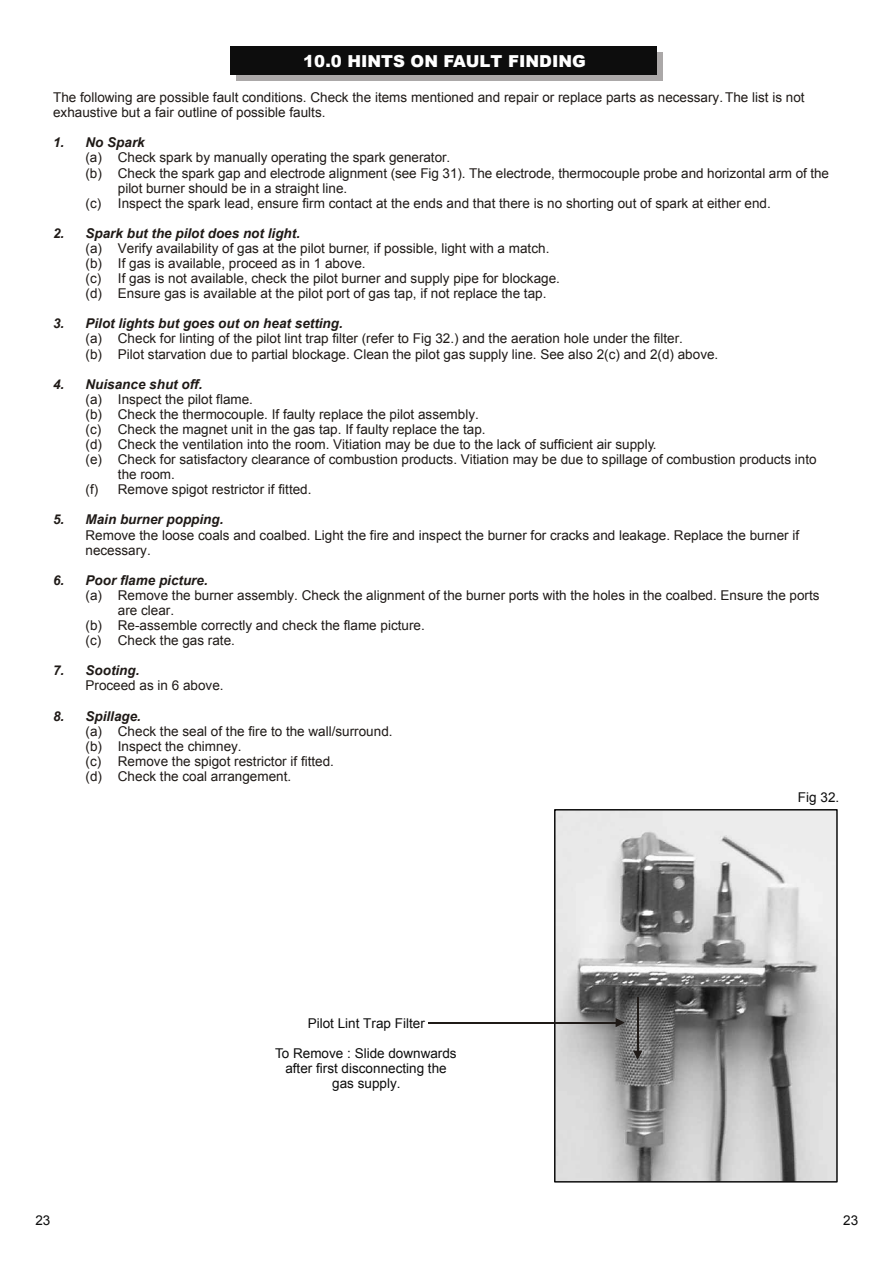
<style>
.page{position:relative;width:894px;height:1263px;background:#fff}
.page>*{position:absolute;margin:0;border:0;box-sizing:border-box;transform-origin:0 0}
.t1{font:900 16.5px "Arial";color:#fff}
.t2{font:13.5px/15.1px "Arial";color:#1f1a17}
.t3{font:italic 700 13.5px "Arial";color:#1f1a17}
.t4{font:13.5px/15.1px "Arial";color:#0d0d0d;text-align:center}
</style>
<div class="page">
<svg style="left:237px;top:52px;width:426px;height:29px;background:#949292"></svg>
<div style="left:230px;top:46px;width:426px;height:28px;background:#0d0d0d"></div>
<img style="left:557px;top:812px;width:278px;height:368px">
<div style="left:554px;top:809px;width:284px;height:374px;border:2px solid #0d0d0d"></div>
<svg style="left:633px;top:1051px;width:9px;height:9px"></svg>
<hr style="left:637px;top:997px;width:1px;height:54px;background:#1f1a17">
<svg style="left:616px;top:1018px;width:9px;height:9px"></svg>
<hr style="left:428px;top:1022px;width:188px;height:1px;background:#1f1a17">
<p class="t1" style="left:303px;top:56px;width:284px">10.0 HINTS ON FAULT FINDING</p>
<p class="t2" style="left:53px;top:91px;width:753px">The following are possible fault conditions. Check the items mentioned and repair or replace parts as necessary. The list is not exhaustive but a fair outline of possible faults.</p>
<p class="t3" style="left:53px;top:138px;width:93px">1. No Spark</p>
<p class="t2" style="left:86px;top:151px;width:366px">(a) Check spark by manually operating the spark generator.</p>
<p class="t2" style="left:86px;top:166px;width:745px">(b) Check the spark gap and electrode alignment (see Fig 31). The electrode, thermocouple probe and horizontal arm of the</p>
<p class="t2" style="left:118px;top:182px;width:231px">pilot burner should be in a straight line.</p>
<p class="t2" style="left:86px;top:197px;width:687px">(c) Inspect the spark lead, ensure firm contact at the ends and that there is no shorting out of spark at either end.</p>
<p class="t3" style="left:53px;top:228px;width:248px">2. Spark but the pilot does not light.</p>
<p class="t2" style="left:86px;top:242px;width:476px">(a) Verify availability of gas at the pilot burner, if possible, light with a match. (b) If gas is available, proceed as in 1 above.<br>(c) If gas is not available, check the pilot burner and supply pipe for blockage. (d) Ensure gas is available at the pilot port of gas tap, if not replace the tap.</p>
<p class="t3" style="left:53px;top:319px;width:291px">3. Pilot lights but goes out on heat setting.</p>
<p class="t2" style="left:86px;top:332px;width:634px">(a) Check for linting of the pilot lint trap filter (refer to Fig 32.) and the aeration hole under the filter.<br>(b) Pilot starvation due to partial blockage. Clean the pilot gas supply line. See also 2(c) and 2(d) above.</p>
<p class="t3" style="left:53px;top:379px;width:151px">4. Nuisance shut off.</p>
<p class="t2" style="left:86px;top:393px;width:169px">(a) Inspect the pilot flame.</p>
<p class="t2" style="left:86px;top:408px;width:395px">(b) Check the thermocouple. If faulty replace the pilot assembly.</p>
<p class="t2" style="left:86px;top:423px;width:402px">(c) Check the magnet unit in the gas tap. If faulty replace the tap.</p>
<p class="t2" style="left:86px;top:438px;width:573px">(d) Check the ventilation into the room. Vitiation may be due to the lack of sufficient air supply.</p>
<p class="t2" style="left:86px;top:453px;width:733px">(e) Check for satisfactory clearance of combustion products. Vitiation may be due to spillage of combustion products into</p>
<p class="t2" style="left:118px;top:468px;width:59px">the room.</p>
<p class="t2" style="left:86px;top:483px;width:228px">(f) Remove spigot restrictor if fitted.</p>
<p class="t3" style="left:53px;top:515px;width:172px">5. Main burner popping.</p>
<p class="t2" style="left:86px;top:528px;width:715px">Remove the loose coals and coalbed. Light the fire and inspect the burner for cracks and leakage. Replace the burner if necessary.</p>
<p class="t3" style="left:53px;top:575px;width:156px">6. Poor flame picture.</p>
<p class="t2" style="left:86px;top:589px;width:736px">(a) Remove the burner assembly. Check the alignment of the burner ports with the holes in the coalbed. Ensure the ports</p>
<p class="t2" style="left:118px;top:604px;width:58px">are clear.</p>
<p class="t2" style="left:86px;top:619px;width:341px">(b) Re-assemble correctly and check the flame picture.</p>
<p class="t2" style="left:86px;top:634px;width:151px">(c) Check the gas rate.</p>
<p class="t3" style="left:53px;top:665px;width:88px">7. Sooting.</p>
<p class="t2" style="left:86px;top:679px;width:140px">Proceed as in 6 above.</p>
<p class="t3" style="left:53px;top:711px;width:89px">8. Spillage.</p>
<p class="t2" style="left:86px;top:725px;width:309px">(a) Check the seal of the fire to the wall/surround. (b) Inspect the chimney.<br>(c) Remove the spigot restrictor if fitted.<br>(d) Check the coal arrangement.</p>
<p class="t4" style="left:308px;top:1017px;width:119px">Pilot Lint Trap Filter</p>
<p class="t4" style="left:275px;top:1047px;width:183px">To Remove : Slide downwards after first disconnecting the gas supply.</p>
<p class="t4" style="left:798px;top:791px;width:43px">Fig 32.</p>
<p class="t4" style="left:35px;top:1214px;width:17px">23</p>
<p class="t4" style="left:843px;top:1214px;width:17px">23</p>
</div>
